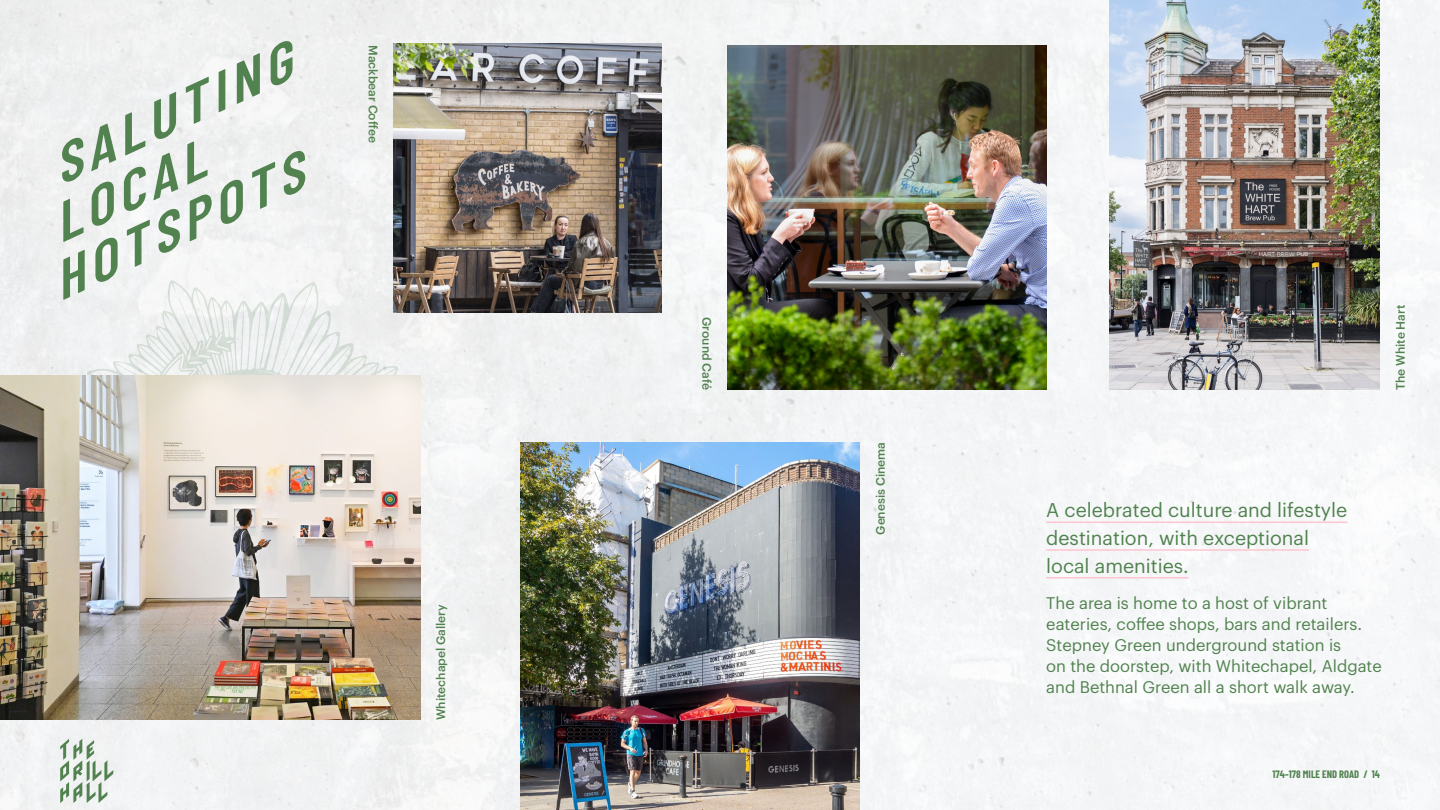
<style>
.page{position:relative;width:1440px;height:810px;background:#f4f5f5}
.page>*{position:absolute;margin:0;border:0;box-sizing:border-box;transform-origin:0 0}
.t1{font:italic 600 52.5px "Barlow Condensed";color:#51824f;scale:1.21 1}
.t2{font:19.5px/27.8px "Graphik";color:#51824f}
.t3{font:16.5px/21px "Graphik";color:#51824f}
.t4{font:500 12px "Graphik";color:#51824f}
.t5{font:700 10.5px "Barlow Condensed";color:#51824f}
</style>
<div class="page">
<svg style="left:86px;top:280px;width:335px;height:325px;fill:#eff1f1"></svg>
<img style="left:0;top:375px;width:420px;height:345px">
<img style="left:1109px;top:0;width:271px;height:390px">
<img style="left:728px;top:45px;width:318px;height:345px">
<img style="left:520px;top:442px;width:340px;height:368px">
<hr style="left:1046px;top:522px;width:301px;height:1px;background:#ffc5d1">
<hr style="left:1046px;top:549px;width:263px;height:2px;background:#ffc5d1">
<hr style="left:1046px;top:577px;width:143px;height:2px;background:#ffc5d1">
<img style="left:393px;top:43px;width:268px;height:269px">
<svg style="left:60px;top:739px;width:53px;height:64px"></svg>
<h1 class="t1" style="left:37px;top:135px;width:215px;rotate:-25deg">SALUTING</h1>
<h1 class="t1" style="left:37px;top:193px;width:136px;rotate:-25deg">LOCAL</h1>
<h1 class="t1" style="left:37px;top:251px;width:226px;rotate:-25deg">HOTSPOTS</h1>
<p class="t4" style="left:382px;top:45px;width:99px;rotate:90deg">Mackbear Coffee</p>
<p class="t4" style="left:432px;top:720px;width:117px;rotate:-90deg">Whitechapel Gallery</p>
<p class="t4" style="left:716px;top:317px;width:74px;rotate:90deg">Ground Café</p>
<p class="t4" style="left:871px;top:535px;width:94px;rotate:-90deg">Genesis Cinema</p>
<p class="t4" style="left:1391px;top:390px;width:87px;rotate:-90deg">The White Hart</p>
<p class="t2" style="left:1046px;top:494px;width:303px">A celebrated culture and lifestyle destination, with exceptional local amenities.</p>
<p class="t3" style="left:1046px;top:591px;width:337px">The area is home to a host of vibrant eateries, coffee shops, bars and retailers.<br>Stepney Green underground station is<br>on the doorstep, with Whitechapel, Aldgate and Bethnal Green all a short walk away.</p>
<p class="t5" style="left:1273px;top:767px;width:109px">174–178 MILE END ROAD / 14</p>
</div>
